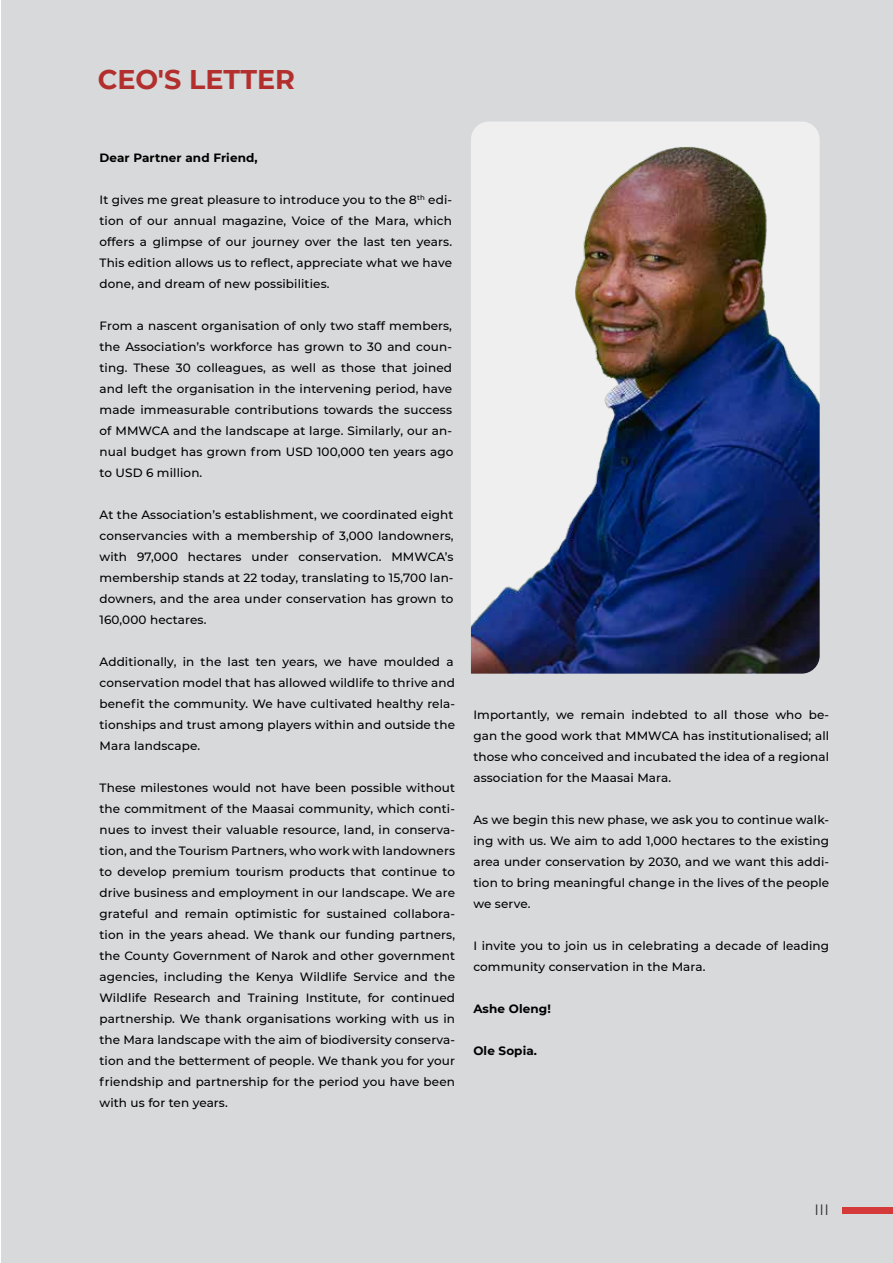
<style>
.page{position:relative;width:893px;height:1263px;background:#fff}
.page>*{position:absolute;margin:0;border:0;box-sizing:border-box;transform-origin:0 0}
.t1{font:700 27px "Montserrat";color:#b22f2e}
.t2{font:15px "Montserrat";color:#333334}
.t3{font:500 12px/21px "Montserrat";letter-spacing:.01em;color:#000;text-align:justify}
.t4{font:700 12px "Montserrat";letter-spacing:.01em;color:#000}
</style>
<div class="page">
<div style="left:1px;top:0;width:892px;height:1263px;background:#d7d9da"></div>
<div style="left:842px;top:1207px;width:51px;height:7px;background:#d43a3a"></div>
<img style="left:471px;top:122px;width:349px;height:552px">
<h1 class="t1" style="left:98px;top:60px;width:199px">CEO'S LETTER</h1>
<p class="t4" style="left:100px;top:149px;width:160px">Dear Partner and Friend,</p>
<p class="t3" style="left:100px;top:189px;width:354px">It gives me great pleasure to introduce you to the 8<sup>th</sup> edi&shy;tion of our annual magazine, Voice of the Mara, which offers a glimpse of our journey over the last ten years.<br>This edition allows us to reflect, appreciate what we have done, and dream of new possibilities.</p>
<p class="t3" style="left:100px;top:315px;width:355px;text-align:left">From a nascent organisation of only two staff members, the Association’s workforce has grown to 30 and coun&shy;ting. These 30 colleagues, as well as those that joined and left the organisation in the intervening period, have made immeasurable contributions towards the success of MMWCA and the landscape at large. Similarly, our an&shy;nual budget has grown from USD 100,000 ten years ago to USD 6 million.</p>
<p class="t3" style="left:100px;top:504px;width:356px">At the Association’s establishment, we coordinated eight conservancies with a membership of 3,000 landowners, with 97,000 hectares under conservation. MMWCA’s membership stands at 22 today, translating to 15,700 lan&shy;downers, and the area under conservation has grown to 160,000 hectares.</p>
<p class="t3" style="left:100px;top:651px;width:357px;text-align:left">Additionally, in the last ten years, we have moulded a conservation model that has allowed wildlife to thrive and benefit the community. We have cultivated healthy rela&shy;tionships and trust among players within and outside the Mara landscape.</p>
<p class="t3" style="left:100px;top:777px;width:357px">These milestones would not have been possible without the commitment of the Maasai community, which conti&shy;nues to invest their valuable resource, land, in conserva&shy;tion, and the Tourism Partners, who work with landowners to develop premium tourism products that continue to drive business and employment in our landscape. We are grateful and remain optimistic for sustained collabora&shy;tion in the years ahead. We thank our funding partners, the County Government of Narok and other government agencies, including the Kenya Wildlife Service and the Wildlife Research and Training Institute, for continued partnership. We thank organisations working with us in the Mara landscape with the aim of biodiversity conserva&shy;tion and the betterment of people. We thank you for your friendship and partnership for the period you have been with us for ten years.</p>
<p class="t3" style="left:473px;top:703px;width:357px">Importantly, we remain indebted to all those who be&shy;gan the good work that MMWCA has institutionalised; all those who conceived and incubated the idea of a regional association for the Maasai Mara.</p>
<p class="t3" style="left:473px;top:808px;width:357px">As we begin this new phase, we ask you to continue walk&shy;ing with us. We aim to add 1,000 hectares to the existing area under conservation by 2030, and we want this addi&shy;tion to bring meaningful change in the lives of the people we serve.</p>
<p class="t3" style="left:473px;top:934px;width:357px">I invite you to join us in celebrating a decade of leading community conservation in the Mara.</p>
<p class="t4" style="left:473px;top:1000px;width:79px">Ashe Oleng!</p>
<p class="t4" style="left:473px;top:1042px;width:65px">Ole Sopia.</p>
<p class="t2" style="left:814px;top:1199px;width:16px">iii</p>
</div>
